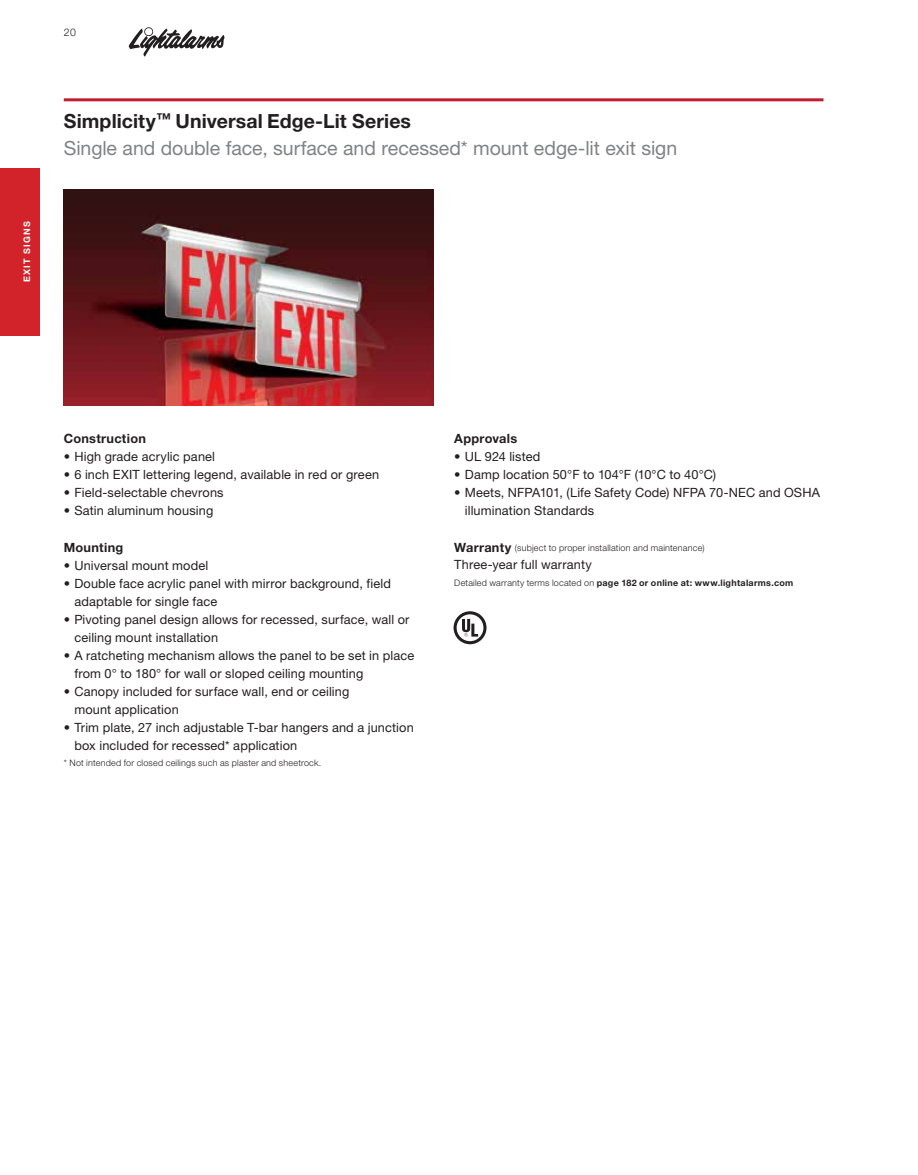
<style>
.page{position:relative;width:918px;height:1175px;background:#fff}
.page>*{position:absolute;margin:0;border:0;box-sizing:border-box;transform-origin:0 0}
.t1{font:19.5px/27px "Helvetica Neue LT Pro";letter-spacing:-.005em;color:#808285}
.t2{font:12.75px/18px "Helvetica Neue LT Pro";letter-spacing:.01em;color:#231f20}
.t3{font:700 12.75px "Helvetica Neue LT Pro";letter-spacing:.02em;color:#231f20}
.t4{font:300 10.5px "Helvetica Neue LT Pro";color:#231f20}
.t5{font:300 9px "Helvetica Neue LT Pro";letter-spacing:.025em;color:#231f20}
.t6{font:700 9px "Helvetica Neue LT Pro";letter-spacing:.03em;color:#231f20}
.t7{font:700 9px "Helvetica Neue LT Pro";letter-spacing:.13em;color:#fff}
.s1{font-weight:700;color:#231f20}
.s2{font-weight:700;font-size:12.75px}
.s3{font-weight:300}
</style>
<div class="page">
<svg style="left:454px;top:611px;width:33px;height:33px"></svg>
<hr style="left:64px;top:98px;width:760px;height:3px;background:#be1e2d">
<svg style="left:128px;top:27px;width:97px;height:30px"></svg>
<div style="left:0;top:168px;width:40px;height:168px;background:#d2232a"></div>
<img style="left:64px;top:189px;width:369px;height:216px">
<p class="t7" style="left:21px;top:282px;width:62px;rotate:-90deg">EXIT SIGNS</p>
<p class="t4" style="left:64px;top:25px;width:14px">20</p>
<h1 class="t1" style="left:64px;top:107px;width:615px"><span class="s1">Simplicity</span><sup>™</sup> <span class="s1">Universal Edge-Lit Series<br></span>Single and double face, surface and recessed* mount edge-lit exit sign</h1>
<p class="t3" style="left:64px;top:431px;width:84px">Construction</p>
<p class="t2" style="left:64px;top:447px;width:153px">• High grade acrylic panel</p>
<p class="t2" style="left:64px;top:465px;width:317px">• 6 inch EXIT lettering legend, available in red or green</p>
<p class="t2" style="left:64px;top:483px;width:161px">• Field-selectable chevrons</p>
<p class="t2" style="left:64px;top:501px;width:151px">• Satin aluminum housing</p>
<p class="t3" style="left:64px;top:539px;width:61px">Mounting</p>
<p class="t2" style="left:64px;top:555px;width:146px">• Universal mount model</p>
<p class="t2" style="left:74px;top:573px;width:318px;text-indent:-11px">• Double face acrylic panel with mirror background, field adaptable for single face</p>
<p class="t2" style="left:74px;top:609px;width:337px;text-indent:-11px">• Pivoting panel design allows for recessed, surface, wall or ceiling mount installation</p>
<p class="t2" style="left:74px;top:645px;width:342px;text-indent:-11px">• A ratcheting mechanism allows the panel to be set in place from 0° to 180° for wall or sloped ceiling mounting</p>
<p class="t2" style="left:74px;top:681px;width:277px;text-indent:-11px">• Canopy included for surface wall, end or ceiling mount application</p>
<p class="t2" style="left:74px;top:717px;width:341px;text-indent:-11px">• Trim plate, 27 inch adjustable T-bar hangers and a junction box included for recessed* application</p>
<p class="t5" style="left:64px;top:757px;width:259px">* Not intended for closed ceilings such as plaster and sheetrock.</p>
<p class="t3" style="left:454px;top:431px;width:64px">Approvals</p>
<p class="t2" style="left:454px;top:447px;width:88px">• UL 924 listed</p>
<p class="t2" style="left:454px;top:465px;width:263px">• Damp location 50°F to 104°F (10°C to 40°C)</p>
<p class="t2" style="left:465px;top:483px;width:357px;text-indent:-11px">• Meets, NFPA101, (Life Safety Code) NFPA 70-NEC and OSHA illumination Standards</p>
<p class="t5" style="left:454px;top:543px;width:252px"><span class="s2">Warranty</span> (subject to proper installation and maintenance)</p>
<p class="t2" style="left:454px;top:555px;width:139px">Three-year full warranty</p>
<p class="t6" style="left:454px;top:577px;width:341px"><span class="s3">Detailed warranty terms located on</span> page 182 or online at: www.lightalarms.com</p>
</div>
